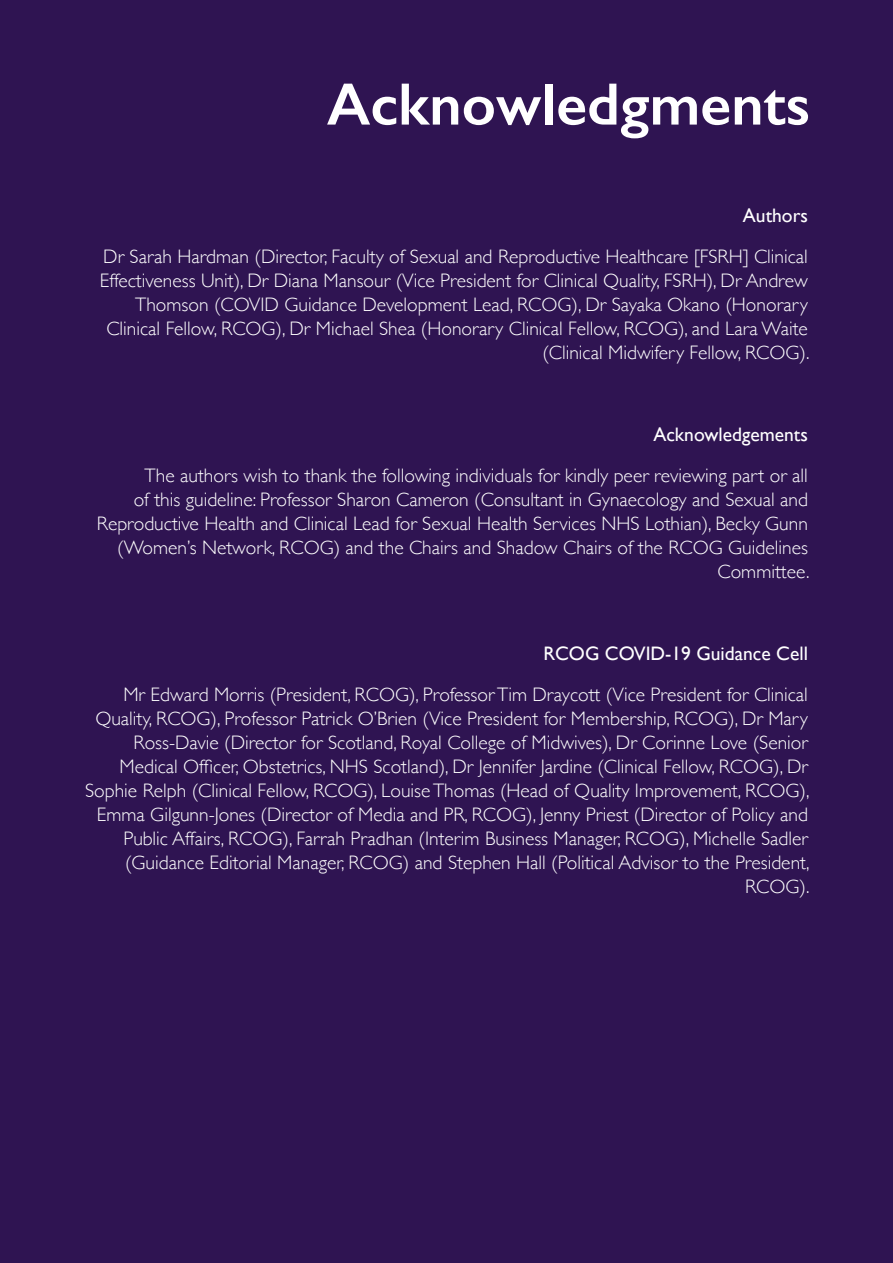
<style>
.page{position:relative;width:893px;height:1263px;background:#2f1452}
.page>*{position:absolute;margin:0;border:0;box-sizing:border-box;transform-origin:0 0}
.t1{font:600 60px "Gill Sans";color:#fff}
.t2{font:300 19.5px/24px "Gill Sans";color:#fff;text-align:right}
.t3{font:19.5px "Gill Sans";color:#fff}
</style>
<div class="page">
<h1 class="t1" style="left:327px;top:68px;width:485px">Acknowledgments</h1>
<p class="t3" style="left:743px;top:204px;width:66px">Authors</p>
<p class="t2" style="left:100px;top:244px;width:711px">Dr Sarah Hardman (Director, Faculty of Sexual and Reproductive Healthcare [FSRH] Clinical Effectiveness Unit), Dr Diana Mansour (Vice President for Clinical Quality, FSRH), Dr Andrew Thomson (COVID Guidance Development Lead, RCOG), Dr Sayaka Okano (Honorary Clinical Fellow, RCOG), Dr Michael Shea (Honorary Clinical Fellow, RCOG), and Lara Waite (Clinical Midwifery Fellow, RCOG).</p>
<p class="t3" style="left:653px;top:423px;width:156px">Acknowledgements</p>
<p class="t2" style="left:97px;top:463px;width:714px">The authors wish to thank the following individuals for kindly peer reviewing part or all<br>of this guideline: Professor Sharon Cameron (Consultant in Gynaecology and Sexual and Reproductive Health and Clinical Lead for Sexual Health Services NHS Lothian), Becky Gunn (Women’s Network, RCOG) and the Chairs and Shadow Chairs of the RCOG Guidelines Committee.</p>
<p class="t3" style="left:543px;top:642px;width:266px">RCOG COVID-19 Guidance Cell</p>
<p class="t2" style="left:85px;top:682px;width:726px">Mr Edward Morris (President, RCOG), Professor Tim Draycott (Vice President for Clinical Quality, RCOG), Professor Patrick O’Brien (Vice President for Membership, RCOG), Dr Mary Ross-Davie (Director for Scotland, Royal College of Midwives), Dr Corinne Love (Senior Medical Officer, Obstetrics, NHS Scotland), Dr Jennifer Jardine (Clinical Fellow, RCOG), Dr Sophie Relph (Clinical Fellow, RCOG), Louise Thomas (Head of Quality Improvement, RCOG), Emma Gilgunn-Jones (Director of Media and PR, RCOG), Jenny Priest (Director of Policy and Public Affairs, RCOG), Farrah Pradhan (Interim Business Manager, RCOG), Michelle Sadler (Guidance Editorial Manager, RCOG) and Stephen Hall (Political Advisor to the President, RCOG).</p>
</div>
